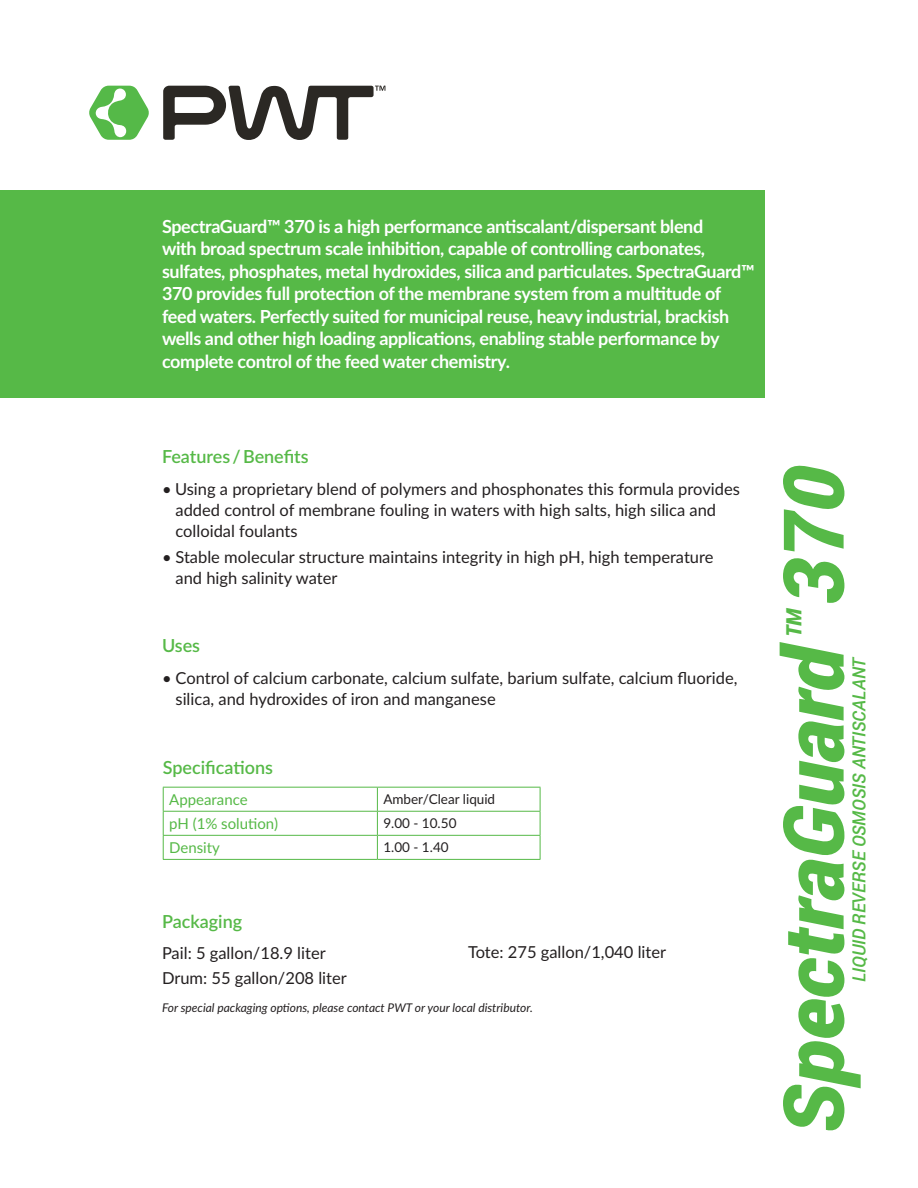
<style>
.page{position:relative;width:918px;height:1188px;background:#fff}
.page>*{position:absolute;margin:0;border:0;box-sizing:border-box;transform-origin:0 0}
.t1{font:italic 900 84px "Roboto";color:#56b947}
.t2{font:italic 900 21px "Roboto";color:#56b947}
.Color_Header{font:700 18px/22.5px "Lato";letter-spacing:-.02em;color:#fff}
.Color_Header-2{font:600 18px "Lato";color:#56b947}
.t3{font:italic 500 18px "Roboto";letter-spacing:-.01em;color:#56b947}
.Bullet_Body{font:16.5px/21px "Lato";color:#231f20}
.Body{font:16.5px "Lato";color:#231f20}
.t4{font:15px "Lato";color:#56b947}
.t5{font:13.5px "Lato";color:#231f20}
.Body-2{font:italic 12px "Lato";color:#231f20}
</style>
<div class="page">
<div style="left:0;top:190px;width:764px;height:208px;background:#56b947"></div>
<hr style="left:163px;top:787px;width:214px;height:1px;background:#56b947">
<hr style="left:377px;top:787px;width:163px;height:1px;background:#56b947">
<hr style="left:163px;top:811px;width:214px;height:1px;background:#56b947">
<hr style="left:377px;top:811px;width:163px;height:1px;background:#56b947">
<hr style="left:163px;top:835px;width:214px;height:1px;background:#56b947">
<svg style="left:163px;top:788px;width:1px;height:71px"></svg>
<hr style="left:377px;top:835px;width:163px;height:1px;background:#56b947">
<svg style="left:377px;top:788px;width:1px;height:71px"></svg>
<svg style="left:540px;top:788px;width:1px;height:71px"></svg>
<hr style="left:163px;top:859px;width:214px;height:1px;background:#56b947">
<hr style="left:377px;top:859px;width:163px;height:1px;background:#56b947">
<svg style="left:163px;top:86px;width:222px;height:54px"></svg>
<svg style="left:89px;top:86px;width:60px;height:54px"></svg>
<p class="Color_Header" style="left:162px;top:214px;width:594px">SpectraGuard™ 370 is a high performance antiscalant/dispersant blend<br>with broad spectrum scale inhibition, capable of controlling carbonates, sulfates, phosphates, metal hydroxides, silica and particulates. SpectraGuard™ 370 provides full protection of the membrane system from a multitude of feed waters. Perfectly suited for municipal reuse, heavy industrial, brackish wells and other high loading applications, enabling stable performance by complete control of the feed water chemistry.</p>
<p class="Color_Header-2" style="left:162px;top:443px;width:148px">Features / Benefits</p>
<p class="Bullet_Body" style="left:176px;top:478px;width:566px;text-indent:-14px">• Using a proprietary blend of polymers and phosphonates this formula provides added control of membrane fouling in waters with high salts, high silica and colloidal foulants</p>
<p class="Bullet_Body" style="left:176px;top:546px;width:540px;text-indent:-14px">• Stable molecular structure maintains integrity in high pH, high temperature and high salinity water</p>
<p class="Color_Header-2" style="left:162px;top:633px;width:40px">Uses</p>
<p class="Bullet_Body" style="left:162px;top:667px;width:577px">• Control of calcium carbonate, calcium sulfate, barium sulfate, calcium fluoride,</p>
<p class="Bullet_Body" style="left:176px;top:688px;width:322px">silica, and hydroxides of iron and manganese</p>
<p class="Color_Header-2" style="left:163px;top:754px;width:112px">Specifications</p>
<p class="t4" style="left:169px;top:789px;width:80px">Appearance</p>
<p class="t5" style="left:383px;top:789px;width:113px">Amber/Clear liquid</p>
<p class="t4" style="left:169px;top:813px;width:110px">pH (1% solution)</p>
<p class="t5" style="left:383px;top:814px;width:75px">9.00 - 10.50</p>
<p class="t4" style="left:169px;top:837px;width:52px">Density</p>
<p class="t5" style="left:383px;top:838px;width:67px">1.00 - 1.40</p>
<p class="Color_Header-2" style="left:162px;top:909px;width:82px">Packaging</p>
<p class="Body" style="left:162px;top:941px;width:165px">Pail: 5 gallon/18.9 liter</p>
<p class="Body" style="left:162px;top:966px;width:186px">Drum: 55 gallon/208 liter</p>
<p class="Body" style="left:468px;top:940px;width:200px">Tote: 275 gallon/1,040 liter</p>
<p class="Body-2" style="left:162px;top:999px;width:372px">For special packaging options, please contact PWT or your local distributor.</p>
<p class="t1" style="left:754px;top:1134px;width:671px;rotate:-90deg">SpectraGuard 370</p>
<p class="t2" style="left:779px;top:637px;width:31px;rotate:-90deg">TM</p>
<p class="t3" style="left:846px;top:982px;width:327px;rotate:-90deg">LIQUID REVERSE OSMOSIS ANTISCALANT</p>
</div>
